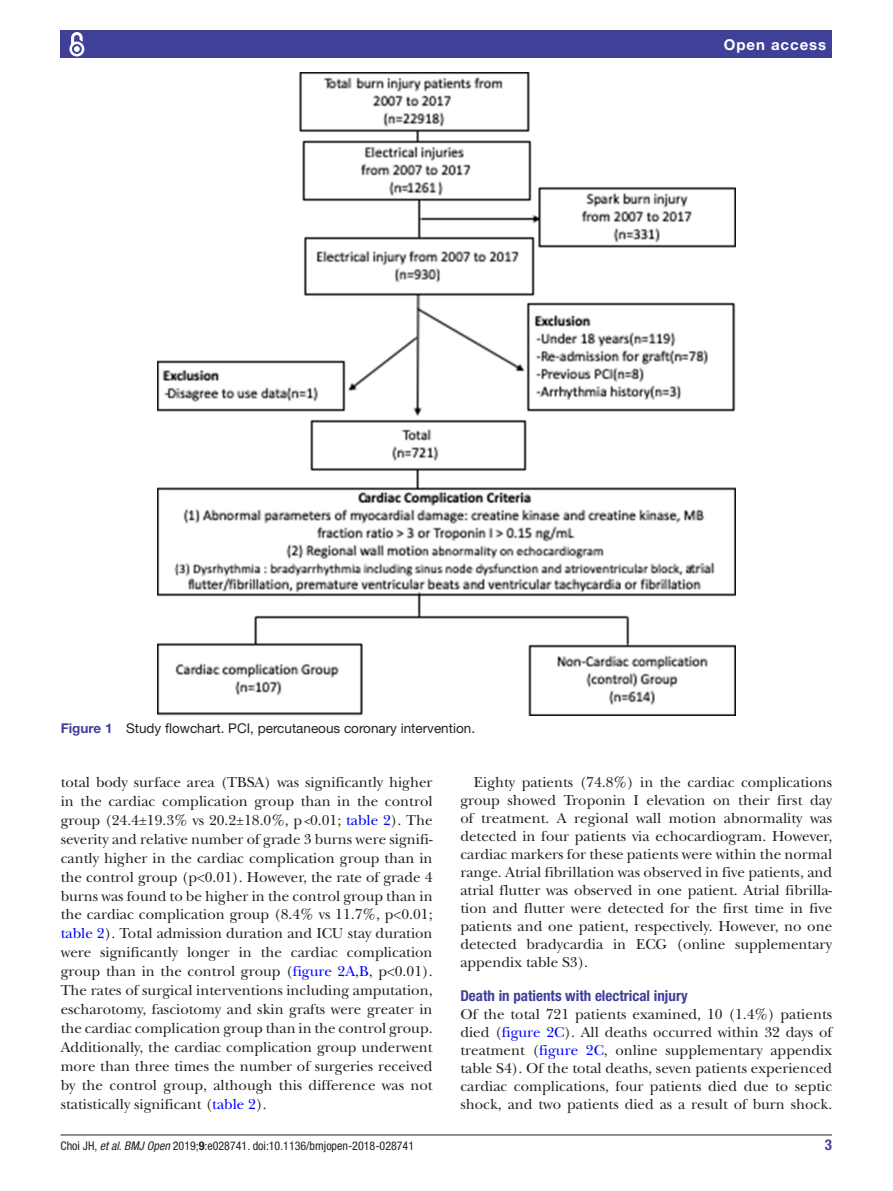
<style>
.page{position:relative;width:893px;height:1191px;background:#fff}
.page>*{position:absolute;margin:0;border:0;box-sizing:border-box;transform-origin:0 0}
.t1{font:15px/18.9px "New Baskerville";color:#231f20;text-align:justify}
.t2{font:700 condensed 15px "Helvetica Neue LT Std";color:#414099}
.t3{font:700 15px "Helvetica Neue LT Std";letter-spacing:.065em;color:#fff}
.t4{font:13.5px "Helvetica Neue LT Std";color:#231f20}
.t5{font:condensed 12px "Helvetica Neue LT Std";color:#231f20}
.s1{font-weight:700;color:#414099}
.s2{font-style:italic}
.s3{color:#00f}
.s4{font-weight:700}
</style>
<div class="page">
<hr style="left:61px;top:1134px;width:771px;height:1px;background:#231f20">
<div style="left:61px;top:31px;width:771px;height:27px;background:#414099"></div>
<svg style="left:69px;top:32px;width:16px;height:25px"></svg>
<img style="left:157px;top:73px;width:579px;height:642px">
<p class="t3" style="left:724px;top:35px;width:104px">Open access</p>
<p class="t4" style="left:61px;top:720px;width:416px"><span class="s1">Figure 1</span> Study flowchart. PCI, percutaneous coronary intervention.</p>
<p class="t1" style="left:61px;top:772px;width:373px">total body surface area (TBSA) was significantly higher in the cardiac complication group than in the control group (24.4±19.3% vs 20.2±18.0%, p<span class="s2">&lt;</span>0.01; <span class="s3">table 2</span>). The severity and relative number of grade 3 burns were signifi&shy;cantly higher in the cardiac complication group than in the control group (p&lt;0.01). However, the rate of grade 4 burns was found to be higher in the control group than in the cardiac complication group (8.4% vs 11.7%, p&lt;0.01; <span class="s3">table 2</span>). Total admission duration and ICU stay duration were significantly longer in the cardiac complication group than in the control group (<span class="s3">figure 2A,B</span>, p&lt;0.01).<br>The rates of surgical interventions including amputation, escharotomy, fasciotomy and skin grafts were greater in the cardiac complication group than in the control group.<br>Additionally, the cardiac complication group underwent more than three times the number of surgeries received by the control group, although this difference was not statistically significant (<span class="s3">table 2</span>).</p>
<p class="t1" style="left:460px;top:773px;width:373px;line-height:18px;text-indent:13px">Eighty patients (74.8%) in the cardiac complications group showed Troponin I elevation on their first day of treatment. A regional wall motion abnormality was detected in four patients via echocardiogram. However, cardiac markers for these patients were within the normal range. Atrial fibrillation was observed in five patients, and atrial flutter was observed in one patient. Atrial fibrilla&shy;tion and flutter were detected for the first time in five patients and one patient, respectively. However, no one detected bradycardia in ECG (online supplementary appendix table S3).</p>
<p class="t2" style="left:460px;top:987px;width:229px">Death in patients with electrical injury</p>
<p class="t1" style="left:460px;top:1005px;width:373px;line-height:18px">Of the total 721 patients examined, 10 (1.4%) patients died (<span class="s3">figure 2C</span>). All deaths occurred within 32 days of treatment (<span class="s3">figure 2C</span>, online supplementary appendix table S4). Of the total deaths, seven patients experienced cardiac complications, four patients died due to septic shock, and two patients died as a result of burn shock.</p>
<p class="t5" style="left:61px;top:1138px;width:355px">Choi JH, <span class="s2">et al</span>. <span class="s2">BMJ Open</span> 2019;<span class="s4">9</span>:e028741. doi:10.1136/bmjopen-2018-028741</p>
<p class="t2" style="left:825px;top:1135px;width:9px">3</p>
</div>
